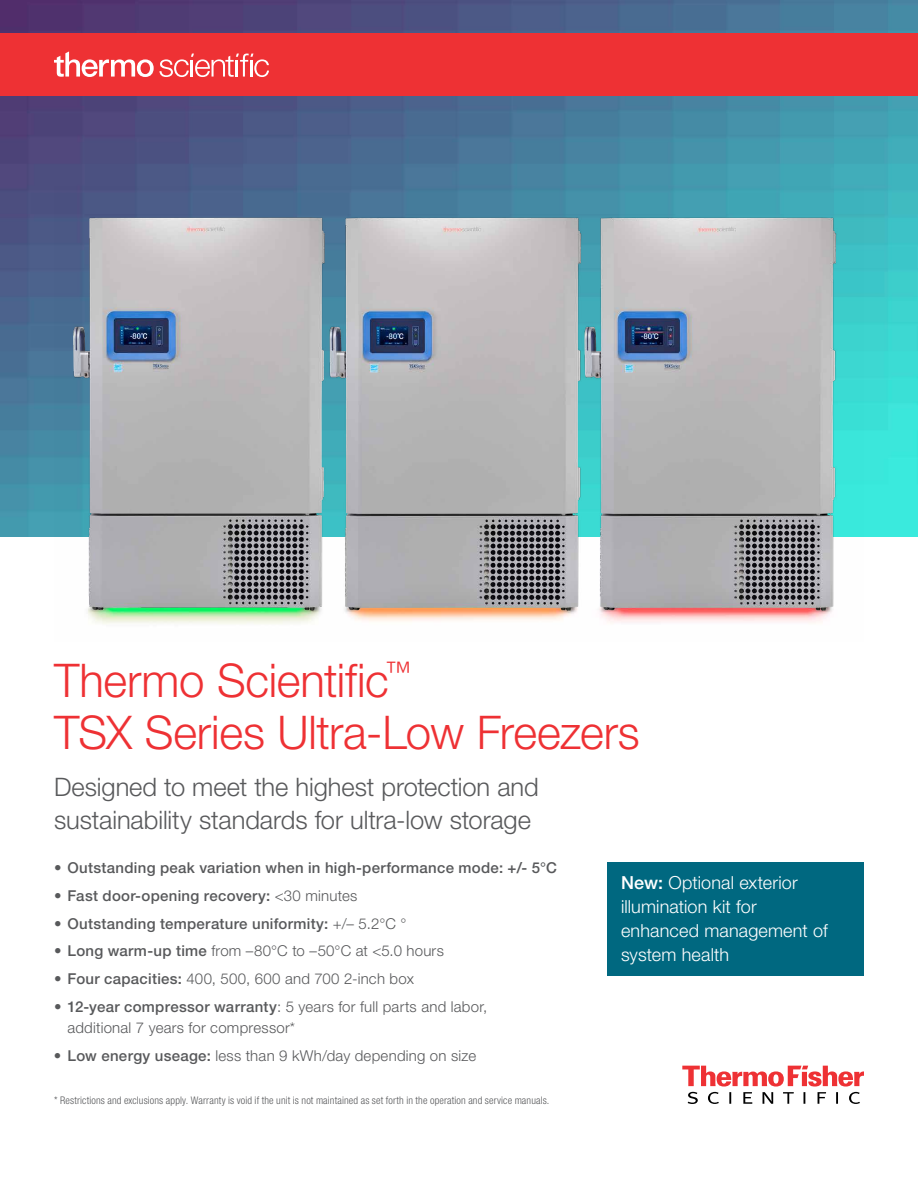
<style>
.page{position:relative;width:918px;height:1188px;background:#fff}
.page>*{position:absolute;margin:0;border:0;box-sizing:border-box;transform-origin:0 0}
.t1{font:300 46.5px/52.5px "Helvetica Neue LTW1 G";letter-spacing:-.005em;color:#ee3134}
.t2{font:300 25.5px/33px "Helvetica Neue LTW1 G";letter-spacing:-.005em;color:#58595b}
.t3{font:300 18px/24px "Helvetica Neue LTW1 G";letter-spacing:.01em;color:#fff}
.t4{font:300 15px/21px "Helvetica Neue LTW1 G";letter-spacing:.015em;color:#58595b}
.t5{font:500 15px "Helvetica Neue LTW1 G";letter-spacing:.02em;color:#58595b}
.t6{font:300 condensed 10.5px "Helvetica Neue LTW1 G";letter-spacing:.015em;color:#58595b}
.s1{font-weight:300}
.s2{font-weight:500}
</style>
<div class="page">
<img style="left:0;top:0;width:918px;height:537px">
<svg style="left:682px;top:1066px;width:182px;height:38px"></svg>
<img style="left:54px;top:187px;width:810px;height:437px">
<div style="left:608px;top:862px;width:256px;height:114px;background:#006880"></div>
<div style="left:0;top:33px;width:918px;height:63px;background:#ee3134"></div>
<svg style="left:54px;top:51px;width:215px;height:26px"></svg>
<h1 class="t1" style="left:54px;top:654px;width:587px">Thermo Scientific<sup>™<br></sup>TSX Series Ultra-Low Freezers</h1>
<h2 class="t2" style="left:54px;top:771px;width:486px">Designed to meet the highest protection and sustainability standards for ultra-low storage</h2>
<p class="t5" style="left:54px;top:859px;width:505px"><span class="s1">•</span> Outstanding peak variation when in high-performance mode: +/- 5°C</p>
<p class="t5" style="left:54px;top:886px;width:305px">• Fast door-opening recovery: <span class="s1">&lt;30 minutes</span></p>
<p class="t5" style="left:54px;top:914px;width:354px"><span class="s1">•</span> Outstanding temperature uniformity: <span class="s1">+/– 5.2°C °</span></p>
<p class="t4" style="left:54px;top:940px;width:391px">• <span class="s2">Long warm-up time</span> from –80°C to –50°C at &lt;5.0 hours</p>
<p class="t4" style="left:54px;top:968px;width:361px">• <span class="s2">Four capacities:</span> 400, 500, 600 and 700 2-inch box</p>
<p class="t4" style="left:67px;top:996px;width:421px;text-indent:-13px">• <span class="s2">12-year compressor warranty</span>: 5 years for full parts and labor, additional 7 years for compressor*</p>
<p class="t4" style="left:54px;top:1045px;width:424px"><span class="s2">• Low energy useage:</span> less than 9 kWh/day depending on size</p>
<p class="t6" style="left:54px;top:1094px;width:497px">* Restrictions and exclusions apply. Warranty is void if the unit is not maintained as set forth in the operation and service manuals.</p>
<p class="t3" style="left:621px;top:870px;width:208px"><span class="s2">New:</span> Optional exterior illumination kit for enhanced management of system health</p>
</div>
